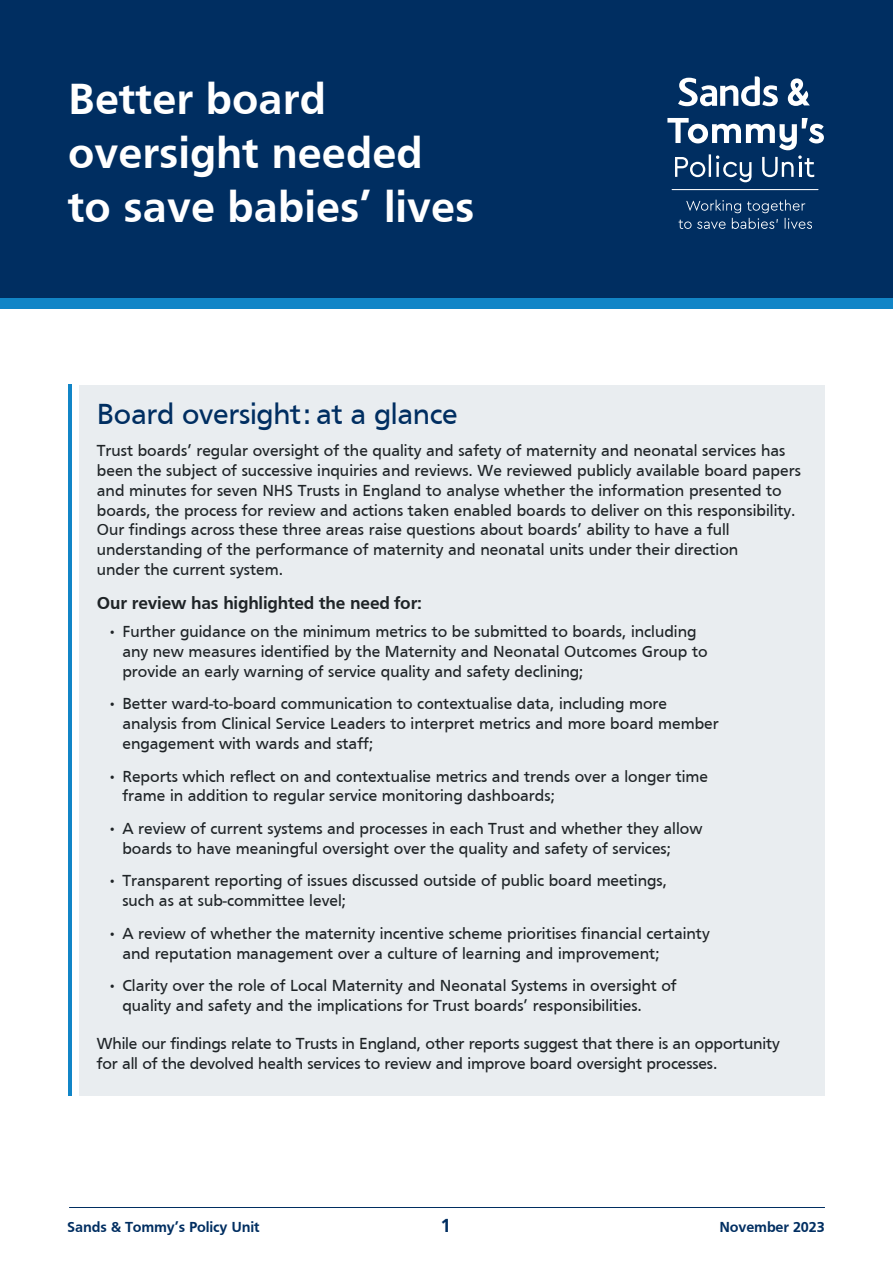
<style>
.page{position:relative;width:893px;height:1263px;background:#fff}
.page>*{position:absolute;margin:0;border:0;box-sizing:border-box;transform-origin:0 0}
.t1{font:700 45px/54px "Frutiger";color:#fff}
.t2{font:30px "Frutiger";letter-spacing:-.01em;color:#002e61}
.t3{font:700 19.5px "Frutiger";color:#002e61}
.t4{font:700 18px "Frutiger";letter-spacing:-.01em;color:#1f2427}
.t5{font:16.5px/19.8px "Frutiger";color:#1f2427}
.t6{font:700 15px "Frutiger";letter-spacing:-.01em;color:#002e61}
</style>
<div class="page">
<hr style="left:69px;top:1207px;width:756px;height:1px;background:#002e61">
<div style="left:0;top:0;width:893px;height:304px;background:#002e61"></div>
<div style="left:80px;top:385px;width:745px;height:711px;background:#e9edf0"></div>
<hr style="left:68px;top:384px;width:3px;height:712px;background:#1185c7">
<div style="left:0;top:298px;width:893px;height:11px;background:#1185c7"></div>
<svg style="left:667px;top:118px;width:157px;height:64px"></svg>
<svg style="left:788px;top:78px;width:22px;height:28px"></svg>
<svg style="left:679px;top:200px;width:133px;height:29px"></svg>
<hr style="left:672px;top:189px;width:146px;height:1px;background:#fff">
<svg style="left:678px;top:76px;width:100px;height:30px"></svg>
<h1 class="t1" style="left:68px;top:72px;width:408px">Better board oversight needed to save babies’ lives</h1>
<h2 class="t2" style="left:97px;top:396px;width:363px">Board oversight: at a glance</h2>
<p class="t5" style="left:97px;top:441px;width:706px">Trust boards’ regular oversight of the quality and safety of maternity and neonatal services has been the subject of successive inquiries and reviews. We reviewed publicly available board papers and minutes for seven NHS Trusts in England to analyse whether the information presented to boards, the process for review and actions taken enabled boards to deliver on this responsibility.<br>Our findings across these three areas raise questions about boards’ ability to have a full understanding of the performance of maternity and neonatal units under their direction<br>under the current system.</p>
<p class="t4" style="left:97px;top:593px;width:327px">Our review has highlighted the need for:</p>
<p class="t5" style="left:122px;top:622px;width:587px;text-indent:-15px">• Further guidance on the minimum metrics to be submitted to boards, including any new measures identified by the Maternity and Neonatal Outcomes Group to provide an early warning of service quality and safety declining;</p>
<p class="t5" style="left:122px;top:694px;width:598px;text-indent:-15px">• Better ward-to-board communication to contextualise data, including more analysis from Clinical Service Leaders to interpret metrics and more board member engagement with wards and staff;</p>
<p class="t5" style="left:122px;top:766px;width:587px;text-indent:-15px">• Reports which reflect on and contextualise metrics and trends over a longer time frame in addition to regular service monitoring dashboards;</p>
<p class="t5" style="left:122px;top:818px;width:581px;text-indent:-15px">• A review of current systems and processes in each Trust and whether they allow boards to have meaningful oversight over the quality and safety of services;</p>
<p class="t5" style="left:122px;top:871px;width:546px;text-indent:-15px">• Transparent reporting of issues discussed outside of public board meetings, such as at sub-committee level;</p>
<p class="t5" style="left:122px;top:923px;width:589px;text-indent:-15px">• A review of whether the maternity incentive scheme prioritises financial certainty and reputation management over a culture of learning and improvement;</p>
<p class="t5" style="left:122px;top:975px;width:556px;text-indent:-15px">• Clarity over the role of Local Maternity and Neonatal Systems in oversight of quality and safety and the implications for Trust boards’ responsibilities.</p>
<p class="t5" style="left:97px;top:1033px;width:684px">While our findings relate to Trusts in England, other reports suggest that there is an opportunity for all of the devolved health services to review and improve board oversight processes.</p>
<p class="t6" style="left:67px;top:1219px;width:194px">Sands &amp; Tommy’s Policy Unit</p>
<p class="t3" style="left:441px;top:1215px;width:12px">1</p>
<p class="t6" style="left:719px;top:1219px;width:107px">November 2023</p>
</div>
